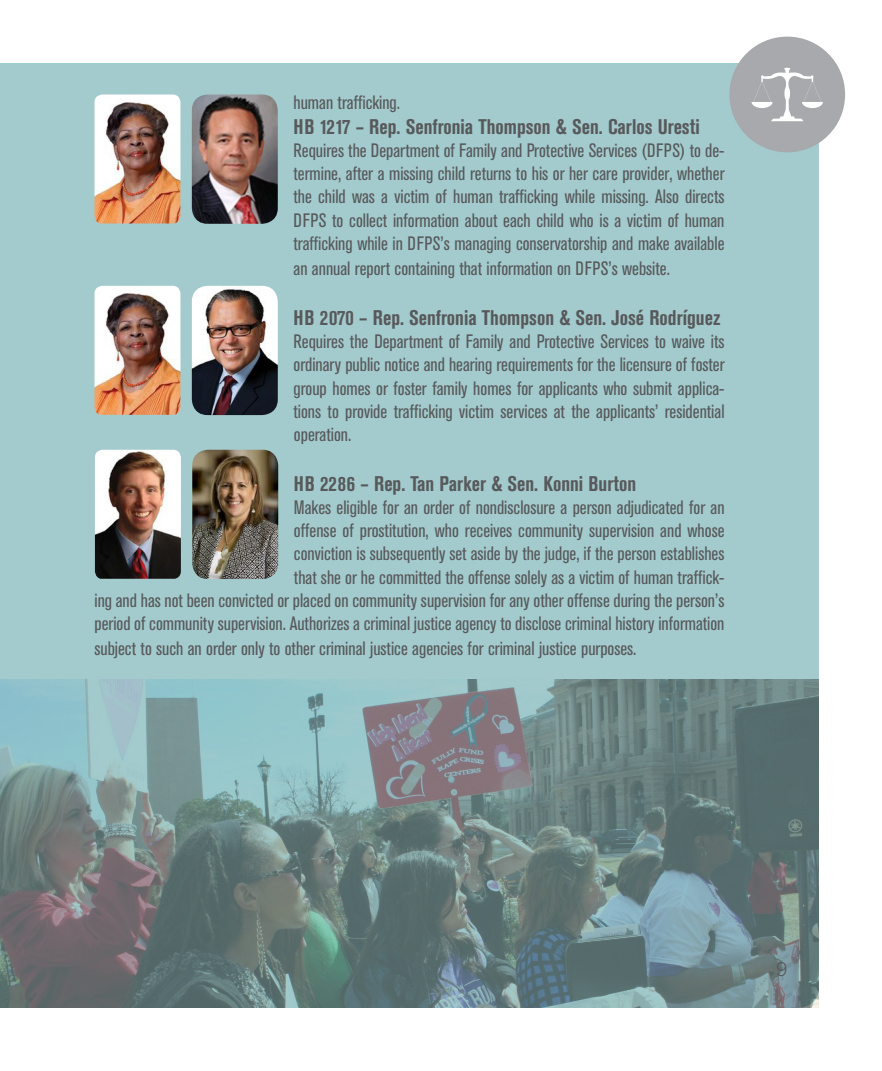
<style>
.page{position:relative;width:882px;height:1071px;background:#fff}
.page>*{position:absolute;margin:0;border:0;box-sizing:border-box;transform-origin:0 0}
.t1{font:22.75px "Klinic Slab";color:#58595b}
.t2{font:700 condensed 21px "Akzidenz Grotesk BE";color:#58595b}
.t3{font:condensed 19.25px/23.1px "Akzidenz Grotesk BE";color:#58595b;text-align:justify}
</style>
<div class="page">
<div style="left:0;top:63px;width:819px;height:616px;background:#a3cbcd"></div>
<img style="left:192px;top:94px;width:86px;height:130px">
<img style="left:94px;top:94px;width:86px;height:130px">
<img style="left:192px;top:286px;width:86px;height:129px">
<img style="left:94px;top:286px;width:86px;height:129px">
<img style="left:192px;top:450px;width:86px;height:129px">
<img style="left:95px;top:450px;width:86px;height:129px">
<div style="left:729px;top:37px;width:116px;height:115px;background:#a7a9ac;border-radius:58px"></div>
<svg style="left:752px;top:67px;width:71px;height:54px"></svg>
<img style="left:0;top:679px;width:819px;height:329px">
<p class="t3" style="left:294px;top:91px;width:108px">human trafficking.</p>
<p class="t2" style="left:294px;top:115px;width:408px">HB 1217 – Rep. Senfronia Thompson &amp; Sen. Carlos Uresti</p>
<p class="t3" style="left:294px;top:139px;width:432px">Requires the Department of Family and Protective Services (DFPS) to de&shy;termine, after a missing child returns to his or her care provider, whether the child was a victim of human trafficking while missing. Also directs DFPS to collect information about each child who is a victim of human trafficking while in DFPS’s managing conservatorship and make available</p>
<p class="t3" style="left:294px;top:257px;width:378px">an annual report containing that information on DFPS’s website.</p>
<p class="t2" style="left:294px;top:306px;width:428px">HB 2070 – Rep. Senfronia Thompson &amp; Sen. José Rodríguez</p>
<p class="t3" style="left:294px;top:331px;width:433px">Requires the Department of Family and Protective Services to waive its ordinary public notice and hearing requirements for the licensure of foster group homes or foster family homes for applicants who submit applica&shy;tions to provide trafficking victim services at the applicants’ residential operation.</p>
<p class="t2" style="left:294px;top:472px;width:344px">HB 2286 – Rep. Tan Parker &amp; Sen. Konni Burton</p>
<p class="t3" style="left:94px;top:496px;width:632px;text-align:right">Makes eligible for an order of nondisclosure a person adjudicated for an<br>offense of prostitution, who receives community supervision and whose<br>conviction is subsequently set aside by the judge, if the person establishes<br>that she or he committed the offense solely as a victim of human traffick-<br>ing and has not been convicted or placed on community supervision for any other offense during the person’s period of community supervision. Authorizes a criminal justice agency to disclose criminal history information</p>
<p class="t3" style="left:94px;top:637px;width:544px">subject to such an order only to other criminal justice agencies for criminal justice purposes.</p>
<p class="t1" style="left:776px;top:952px;width:13px">9</p>
</div>
